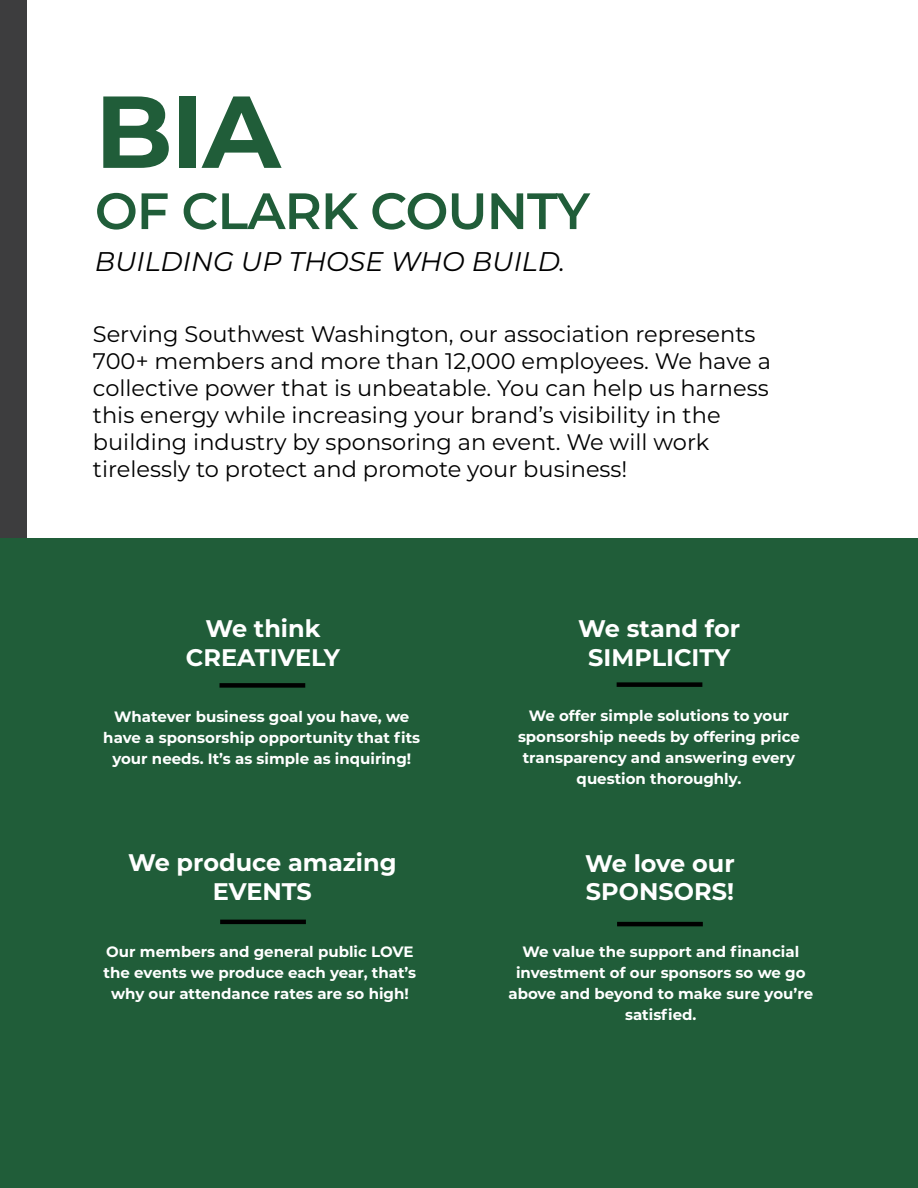
<style>
.page{position:relative;width:918px;height:1188px;background:#fff}
.page>*{position:absolute;margin:0;border:0;box-sizing:border-box;transform-origin:0 0}
.t1{font:700 102px "Montserrat";color:#205d39}
.t2{font:600 51px "Montserrat";letter-spacing:-.02em;color:#205d39}
.t3{font:italic 27px "Montserrat";color:#000}
.t4{font:700 24px/28.8px "Montserrat";color:#fff;text-align:center}
.t5{font:22.5px/27px "Montserrat";color:#000}
.t6{font:700 15px/21px "Montserrat";color:#fff;text-align:center}
</style>
<div class="page">
<div style="left:0;top:0;width:26px;height:1188px;background:#3d3d3e"></div>
<div style="left:0;top:538px;width:918px;height:650px;background:#205d39"></div>
<div style="left:220px;top:683px;width:85px;height:5px;background:#000"></div>
<hr style="left:220px;top:920px;width:86px;height:4px;background:#000">
<div style="left:617px;top:682px;width:85px;height:5px;background:#000"></div>
<hr style="left:617px;top:922px;width:86px;height:4px;background:#000">
<h1 class="t1" style="left:95px;top:58px;width:187px">BIA</h1>
<h2 class="t2" style="left:95px;top:175px;width:497px">OF CLARK COUNTY</h2>
<h3 class="t3" style="left:95px;top:243px;width:472px">BUILDING UP THOSE WHO BUILD.</h3>
<p class="t5" style="left:93px;top:319px;width:680px">Serving Southwest Washington, our association represents 700+ members and more than 12,000 employees. We have a collective power that is unbeatable. You can help us harness this energy while increasing your brand’s visibility in the building industry by sponsoring an event. We will work tirelessly to protect and promote your business!</p>
<h3 class="t4" style="left:186px;top:613px;width:156px">We think<br>CREATIVELY</h3>
<h3 class="t4" style="left:578px;top:613px;width:163px">We stand for<br>SIMPLICITY</h3>
<p class="t6" style="left:103px;top:705px;width:318px">Whatever business goal you have, we have a sponsorship opportunity that fits your needs. It’s as simple as inquiring!</p>
<p class="t6" style="left:518px;top:704px;width:283px">We offer simple solutions to your sponsorship needs by offering price transparency and answering every question thoroughly.</p>
<h3 class="t4" style="left:128px;top:847px;width:270px">We produce amazing<br>EVENTS</h3>
<h3 class="t4" style="left:585px;top:847px;width:151px;text-align:left">We love our<br>SPONSORS!</h3>
<p class="t6" style="left:104px;top:940px;width:314px">Our members and general public LOVE the events we produce each year, that’s why our attendance rates are so high!</p>
<p class="t6" style="left:508px;top:940px;width:306px">We value the support and financial investment of our sponsors so we go above and beyond to make sure you’re satisfied.</p>
</div>
